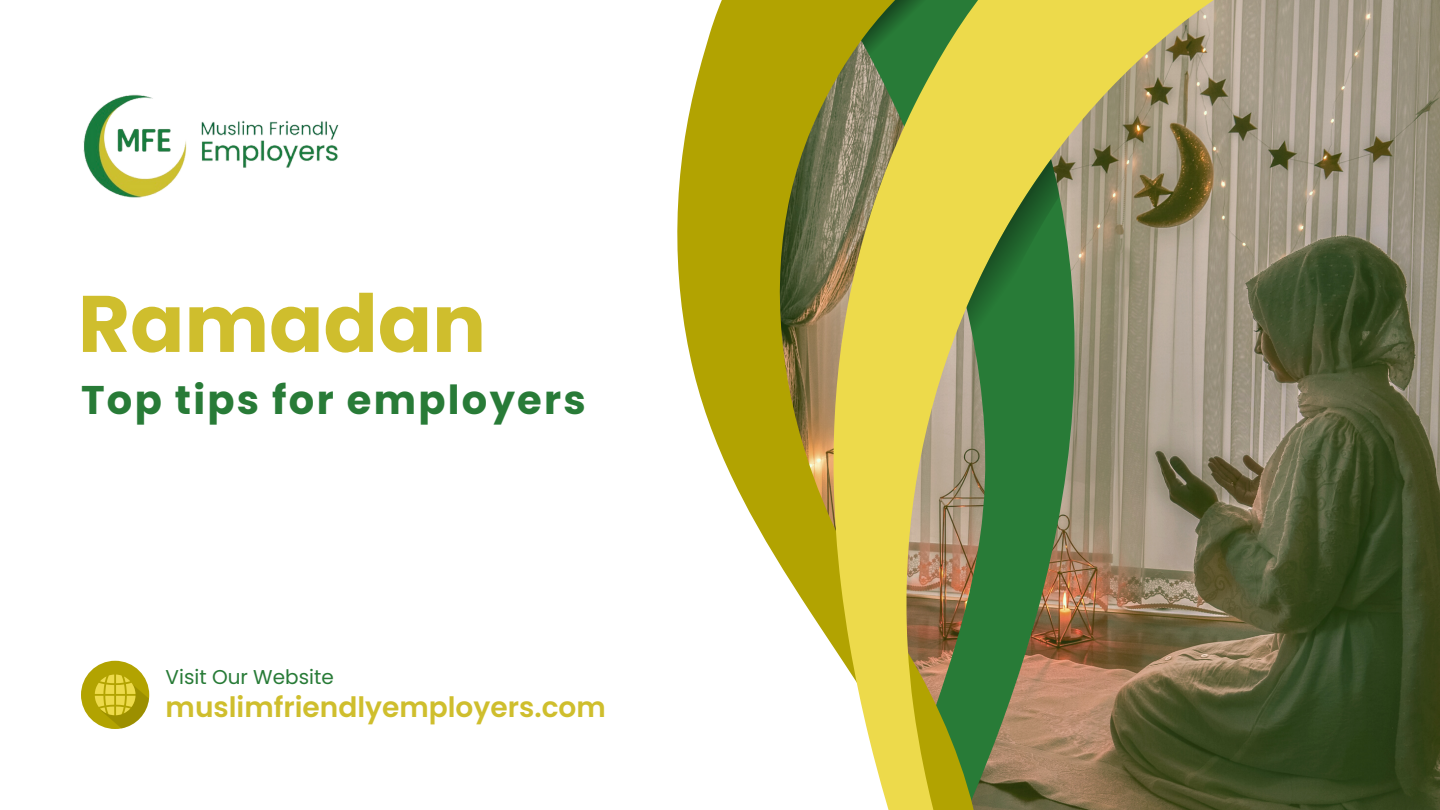
<style>
.page{position:relative;width:1440px;height:810px;background:#fff}
.page>*{position:absolute;margin:0;border:0;box-sizing:border-box;transform-origin:0 0}
.t1{font:700 80px "Poppins";color:#cfbe2d}
.t2{font:700 40px "Poppins";letter-spacing:.055em;color:#287b37}
.t3{font:600 28px "Poppins";color:#cfbe2d}
.t4{font:20px "Poppins";color:#287b37}
</style>
<div class="page">
<img style="left:1273px;top:0;width:167px;height:810px">
<svg style="left:677px;top:0;width:156px;height:647px;fill:#b2a301"></svg>
<svg style="left:833px;top:0;width:440px;height:810px"></svg>
<svg style="left:861px;top:0;width:108px;height:69px"></svg>
<svg style="left:966px;top:159px;width:94px;height:207px"></svg>
<svg style="left:81px;top:661px;width:68px;height:68px"></svg>
<img style="left:83px;top:94px;width:256px;height:104px">
<p class="t1" style="left:78px;top:268px;width:410px">Ramadan</p>
<h2 class="t2" style="left:81px;top:372px;width:506px">Top tips for employers</h2>
<h1 class="t4" style="left:166px;top:663px;width:170px">Visit Our Website</h1>
<p class="t3" style="left:166px;top:687px;width:442px">muslimfriendlyemployers.com</p>
</div>
